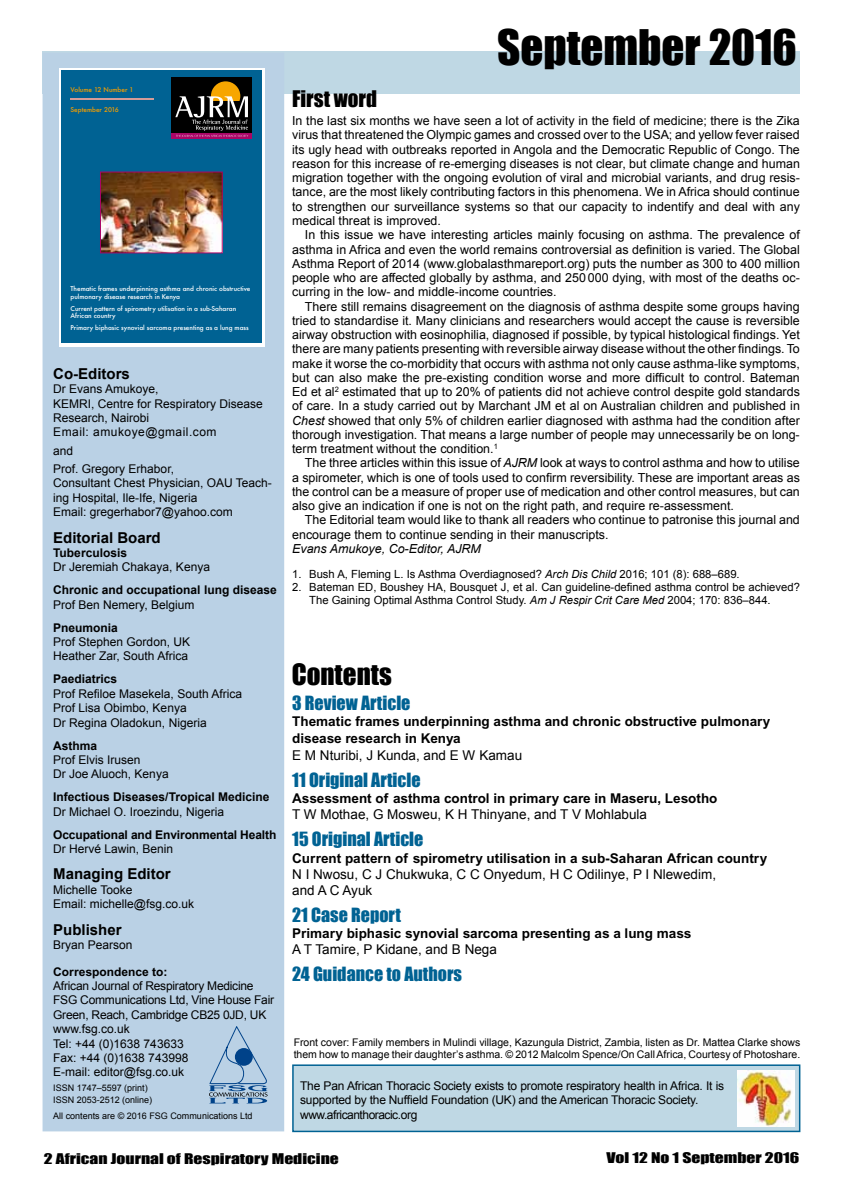
<style>
.page{position:relative;width:851px;height:1191px;background:#fff}
.page>*{position:absolute;margin:0;border:0;box-sizing:border-box;transform-origin:0 0}
.t1{font:45px "Impact";color:#000}
.t2{font:27px "Impact";color:#000}
.t3{font:21px "Impact";color:#000}
.t4{font:18px "Impact";color:#006293}
.t5{font:700 15px "Arial";color:#000}
.t6{font:700 13.5px/16.2px "Arial";color:#000}
.t7{font:13.5px/16.2px "Arial";color:#000}
.t8{font:13.5px "Impact";color:#000;scale:1.3 1}
.t9{font:12.45px/14.2px "Arial";color:#000;text-align:justify}
.t10{font:italic 12.45px "Arial";color:#000}
.t11{font:12px/14.4px "Arial";color:#000}
.t12{font:12px/14.4px "Arial";letter-spacing:-.02em;color:#000}
.t13{font:700 12px "Arial";color:#000}
.t14{font:700 12px "Arial";color:#000}
.t15{font:11.25px/12.8px "Arial";color:#000}
.t16{font:10.5px/12px "Arial";color:#000}
.t17{font:9px/12px "Arial";color:#000}
.t18{font:500 6.45px/7.6px "Futura";color:#fff}
.t19{font:500 6.45px "Futura";color:#f59e00}
.s1{font-style:italic}
</style>
<div class="page">
<div style="left:43px;top:51px;width:756px;height:43px;background:#bfd8e4"></div>
<div style="left:292px;top:1064px;width:508px;height:68px;background:#bfd8e4;border:2px solid #006293"></div>
<img style="left:737px;top:1070px;width:56px;height:56px">
<div style="left:43px;top:53px;width:241px;height:1078px;background:#bad1e5"></div>
<svg style="left:59px;top:68px;width:205px;height:279px;fill:#fff"></svg>
<svg style="left:209px;top:1026px;width:58px;height:77px"></svg>
<div style="left:62px;top:71px;width:200px;height:272px;background:#006293"></div>
<hr style="left:71px;top:99px;width:83px;height:1px;background:#d49b97">
<div style="left:172px;top:77px;width:80px;height:56px;background:#000"></div>
<div style="left:211px;top:81px;width:29px;height:30px;background:#f7a600;border-radius:50%"></div>
<div style="left:172px;top:133px;width:80px;height:6px;background:#aa0566"></div>
<svg style="left:175px;top:96px;width:73px;height:41px"></svg>
<img style="left:102px;top:174px;width:118px;height:77px">
<div style="left:100px;top:172px;width:122px;height:81px;border:1px solid #aa0566"></div>
<p class="t19" style="left:70px;top:85px;width:64px">Volume 12 Number 1</p>
<p class="t19" style="left:70px;top:105px;width:50px">September 2016</p>
<p class="t18" style="left:70px;top:285px;width:181px">Thematic frames underpinning asthma and chronic obstructive pulmonary disease research in Kenya</p>
<p class="t18" style="left:70px;top:304px;width:167px">Current pattern of spirometry utilisation in a sub-Saharan<br>African country</p>
<p class="t18" style="left:70px;top:324px;width:180px">Primary biphasic synovial sarcoma presenting as a lung mass</p>
<p class="t5" style="left:53px;top:363px;width:78px">Co-Editors</p>
<p class="t11" style="left:53px;top:382px;width:211px">Dr Evans Amukoye,<br>KEMRI, Centre for Respiratory Disease<br>Research, Nairobi<br>Email: amukoye@gmail.com</p>
<p class="t11" style="left:53px;top:442px;width:122px;line-height:17.7px">and<br>Prof. Gregory Erhabor,</p>
<p class="t11" style="left:53px;top:476px;width:220px">Consultant Chest Physician, OAU Teach&shy;ing Hospital, Ile-Ife, Nigeria<br>Email: gregerhabor7@yahoo.com</p>
<p class="t5" style="left:53px;top:527px;width:109px">Editorial Board</p>
<p class="t13" style="left:53px;top:545px;width:75px">Tuberculosis</p>
<p class="t11" style="left:53px;top:560px;width:158px">Dr Jeremiah Chakaya, Kenya</p>
<p class="t13" style="left:53px;top:582px;width:225px">Chronic and occupational lung disease</p>
<p class="t11" style="left:53px;top:597px;width:143px">Prof Ben Nemery, Belgium</p>
<p class="t13" style="left:53px;top:619px;width:66px">Pneumonia</p>
<p class="t11" style="left:53px;top:635px;width:138px">Prof Stephen Gordon, UK<br>Heather Zar, South Africa</p>
<p class="t13" style="left:53px;top:671px;width:66px">Paediatrics</p>
<p class="t11" style="left:53px;top:686px;width:190px">Prof Refiloe Masekela, South Africa<br>Prof Lisa Obimbo, Kenya<br>Dr Regina Oladokun, Nigeria</p>
<p class="t13" style="left:53px;top:737px;width:46px">Asthma</p>
<p class="t11" style="left:53px;top:752px;width:117px">Prof Elvis Irusen<br>Dr Joe Aluoch, Kenya</p>
<p class="t13" style="left:53px;top:789px;width:218px">Infectious Diseases/Tropical Medicine</p>
<p class="t11" style="left:53px;top:804px;width:172px">Dr Michael O. Iroezindu, Nigeria</p>
<p class="t13" style="left:53px;top:826px;width:225px">Occupational and Environmental Health</p>
<p class="t11" style="left:53px;top:841px;width:122px">Dr Hervé Lawin, Benin</p>
<p class="t5" style="left:53px;top:864px;width:119px">Managing Editor</p>
<p class="t11" style="left:53px;top:882px;width:142px">Michelle Tooke<br>Email: michelle@fsg.co.uk</p>
<p class="t5" style="left:53px;top:919px;width:70px">Publisher</p>
<p class="t11" style="left:53px;top:938px;width:81px">Bryan Pearson</p>
<p class="t14" style="left:53px;top:964px;width:116px">Correspondence to:</p>
<p class="t12" style="left:53px;top:978px;width:222px">African Journal of Respiratory Medicine<br>FSG Communications Ltd, Vine House Fair<br>Green, Reach, Cambridge CB25 0JD, UK www.fsg.co.uk<br>Tel: +44 (0)1638 743633<br>Fax: +44 (0)1638 743998<br>E-mail: editor@fsg.co.uk</p>
<p class="t17" style="left:53px;top:1082px;width:101px">ISSN 1747–5597 (print)<br>ISSN 2053-2512 (online)</p>
<p class="t17" style="left:53px;top:1109px;width:201px">All contents are © 2016 FSG Communications Ltd</p>
<h3 class="t3" style="left:292px;top:86px;width:86px">First word</h3>
<h1 class="t1" style="left:497px;top:20px;width:301px">September 2016</h1>
<p class="t9" style="left:292px;top:114px;width:509px">In the last six months we have seen a lot of activity in the field of medicine; there is the Zika virus that threatened the Olympic games and crossed over to the USA; and yellow fever raised its ugly head with outbreaks reported in Angola and the Democratic Republic of Congo. The reason for this increase of re-emerging diseases is not clear, but climate change and human migration together with the ongoing evolution of viral and microbial variants, and drug resis&shy;tance, are the most likely contributing factors in this phenomena. We in Africa should continue to strengthen our surveillance systems so that our capacity to indentify and deal with any medical threat is improved.</p>
<p class="t9" style="left:292px;top:228px;width:509px;text-indent:13px">In this issue we have interesting articles mainly focusing on asthma. The prevalence of asthma in Africa and even the world remains controversial as definition is varied. The Global Asthma Report of 2014 (www.globalasthmareport.org) puts the number as 300 to 400 million people who are affected globally by asthma, and 250 000 dying, with most of the deaths oc&shy;curring in the low- and middle-income countries.</p>
<p class="t9" style="left:292px;top:299px;width:509px;text-indent:13px">There still remains disagreement on the diagnosis of asthma despite some groups having tried to standardise it. Many clinicians and researchers would accept the cause is reversible airway obstruction with eosinophilia, diagnosed if possible, by typical histological findings. Yet there are many patients presenting with reversible airway disease without the other findings. To make it worse the co-morbidity that occurs with asthma not only cause asthma-like symptoms, but can also make the pre-existing condition worse and more difficult to control. Bateman Ed et al<sup>2</sup> estimated that up to 20% of patients did not achieve control despite gold standards of care. In a study carried out by Marchant JM et al on Australian children and published in <span class="s1">Chest</span> showed that only 5% of children earlier diagnosed with asthma had the condition after thorough investigation. That means a large number of people may unnecessarily be on long&shy;term treatment without the condition.<sup>1</sup></p>
<p class="t9" style="left:292px;top:456px;width:509px;text-indent:13px">The three articles within this issue of <span class="s1">AJRM</span> look at ways to control asthma and how to utilise a spirometer, which is one of tools used to confirm reversibility. These are important areas as the control can be a measure of proper use of medication and other control measures, but can also give an indication if one is not on the right path, and require re-assessment.</p>
<p class="t9" style="left:292px;top:513px;width:509px;text-indent:13px">The Editorial team would like to thank all readers who continue to patronise this journal and encourage them to continue sending in their manuscripts.</p>
<p class="t10" style="left:292px;top:540px;width:190px">Evans Amukoye, Co-Editor, AJRM</p>
<p class="t15" style="left:292px;top:568px;width:449px">1. Bush A, Fleming L. Is Asthma Overdiagnosed? <span class="s1">Arch Dis Child</span> 2016; 101 (8): 688–689.</p>
<p class="t15" style="left:309px;top:581px;width:492px;text-indent:-17px">2. Bateman ED, Boushey HA, Bousquet J, et al. Can guideline-defined asthma control be achieved?<br>The Gaining Optimal Asthma Control Study. <span class="s1">Am J Respir Crit Care Med</span> 2004; 170: 836–844.</p>
<h2 class="t2" style="left:292px;top:657px;width:101px">Contents</h2>
<h3 class="t4" style="left:292px;top:692px;width:120px">3 Review Article</h3>
<p class="t6" style="left:292px;top:713px;width:479px">Thematic frames underpinning asthma and chronic obstructive pulmonary disease research in Kenya</p>
<p class="t7" style="left:292px;top:747px;width:231px">E M Nturibi, J Kunda, and E W Kamau</p>
<h3 class="t4" style="left:292px;top:768px;width:130px">11 Original Article</h3>
<p class="t6" style="left:292px;top:790px;width:427px">Assessment of asthma control in primary care in Maseru, Lesotho</p>
<p class="t7" style="left:292px;top:806px;width:356px">T W Mothae, G Mosweu, K H Thinyane, and T V Mohlabula</p>
<h3 class="t4" style="left:292px;top:828px;width:133px">15 Original Article</h3>
<p class="t6" style="left:292px;top:849px;width:476px">Current pattern of spirometry utilisation in a sub-Saharan African country</p>
<p class="t7" style="left:292px;top:866px;width:425px">N I Nwosu, C J Chukwuka, C C Onyedum, H C Odilinye, P I Nlewedim, and A C Ayuk</p>
<h3 class="t4" style="left:292px;top:903px;width:110px">21 Case Report</h3>
<p class="t6" style="left:292px;top:925px;width:400px">Primary biphasic synovial sarcoma presenting as a lung mass</p>
<p class="t7" style="left:292px;top:941px;width:206px">A T Tamire, P Kidane, and B Nega</p>
<h3 class="t4" style="left:292px;top:963px;width:171px">24 Guidance to Authors</h3>
<p class="t16" style="left:293px;top:1036px;width:508px">Front cover: Family members in Mulindi village, Kazungula District, Zambia, listen as Dr. Mattea Clarke shows them how to manage their daughter’s asthma. © 2012 Malcolm Spence/On Call Africa, Courtesy of Photoshare.</p>
<p class="t12" style="left:300px;top:1078px;width:425px">The Pan African Thoracic Society exists to promote respiratory health in Africa. It is supported by the Nuffield Foundation (UK) and the American Thoracic Society. www.africanthoracic.org</p>
<p class="t8" style="left:44px;top:1150px;width:228px">2 African Journal of Respiratory Medicine</p>
<p class="t8" style="left:606px;top:1149px;width:150px">Vol 12 No 1 September 2016</p>
</div>
